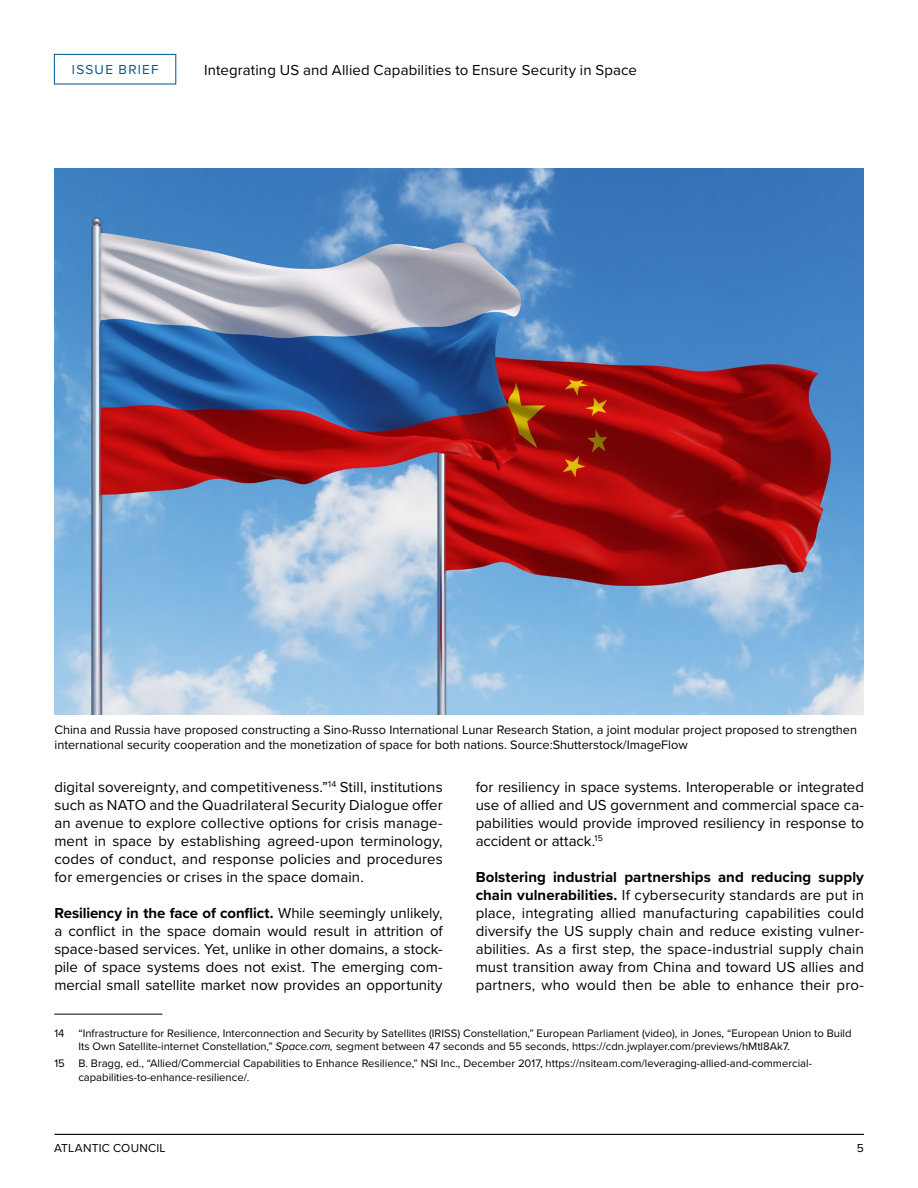
<style>
.page{position:relative;width:918px;height:1188px;background:#fff}
.page>*{position:absolute;margin:0;border:0;box-sizing:border-box;transform-origin:0 0}
.t1{font:15px/18px "Proxima Nova";letter-spacing:.005em;color:#000;text-align:justify}
.t2{font:13.5px "Proxima Nova";letter-spacing:.09em;color:#005596}
.t3{font:12.75px/15px "Proxima Nova";color:#000}
.t4{font:12px "Proxima Nova";letter-spacing:.02em;color:#000}
.t5{font:11.25px/13.5px "Proxima Nova";color:#000}
.s1{font-weight:700}
.s2{font-style:italic}
</style>
<div class="page">
<hr style="left:54px;top:1134px;width:810px;height:1px;background:#000">
<div style="left:54px;top:54px;width:122px;height:30px;border:1px solid #005596"></div>
<hr style="left:54px;top:1014px;width:108px;height:1px;background:#000">
<img style="left:54px;top:169px;width:810px;height:546px">
<p class="t2" style="left:72px;top:60px;width:88px">ISSUE BRIEF</p>
<p class="t1" style="left:204px;top:60px;width:435px">Integrating US and Allied Capabilities to Ensure Security in Space</p>
<p class="t3" style="left:54px;top:721px;width:804px">China and Russia have proposed constructing a Sino-Russo International Lunar Research Station, a joint modular project proposed to strengthen international security cooperation and the monetization of space for both nations. Source:Shutterstock/ImageFlow</p>
<p class="t1" style="left:54px;top:777px;width:390px">digital sovereignty, and competitiveness.”<sup>14</sup> Still, institutions such as NATO and the Quadrilateral Security Dialogue offer an avenue to explore collective options for crisis manage&shy;ment in space by establishing agreed-upon terminology, codes of conduct, and response policies and procedures for emergencies or crises in the space domain.</p>
<p class="t1" style="left:54px;top:903px;width:390px"><span class="s1">Resiliency in the face of conflict.</span> While seemingly unlikely, a conflict in the space domain would result in attrition of space-based services. Yet, unlike in other domains, a stock&shy;pile of space systems does not exist. The emerging com&shy;mercial small satellite market now provides an opportunity</p>
<p class="t5" style="left:78px;top:1026px;width:775px;text-indent:-24px">14 “Infrastructure for Resilience, Interconnection and Security by Satellites (IRISS) Constellation,” European Parliament (video), in Jones, “European Union to Build<br>Its Own Satellite-internet Constellation,” <span class="s2">Space.com,</span> segment between 47 seconds and 55 seconds, https://cdn.jwplayer.com/previews/hMtl8Ak7.</p>
<p class="t5" style="left:78px;top:1056px;width:735px;text-indent:-24px">15 B. Bragg, ed., “Allied/Commercial Capabilities to Enhance Resilience,” NSI Inc., December 2017, https://nsiteam.com/leveraging-allied-and-commercial&shy;capabilities-to-enhance-resilience/.</p>
<p class="t1" style="left:476px;top:777px;width:390px">for resiliency in space systems. Interoperable or integrated use of allied and US government and commercial space ca&shy;pabilities would provide improved resiliency in response to accident or attack.<sup>15</sup></p>
<p class="t1" style="left:476px;top:867px;width:390px"><span class="s1">Bolstering industrial partnerships and reducing supply chain vulnerabilities.</span> If cybersecurity standards are put in place, integrating allied manufacturing capabilities could diversify the US supply chain and reduce existing vulner&shy;abilities. As a first step, the space-industrial supply chain must transition away from China and toward US allies and partners, who would then be able to enhance their pro-</p>
<p class="t4" style="left:54px;top:1139px;width:113px">ATLANTIC COUNCIL</p>
<p class="t4" style="left:857px;top:1139px;width:9px">5</p>
</div>
